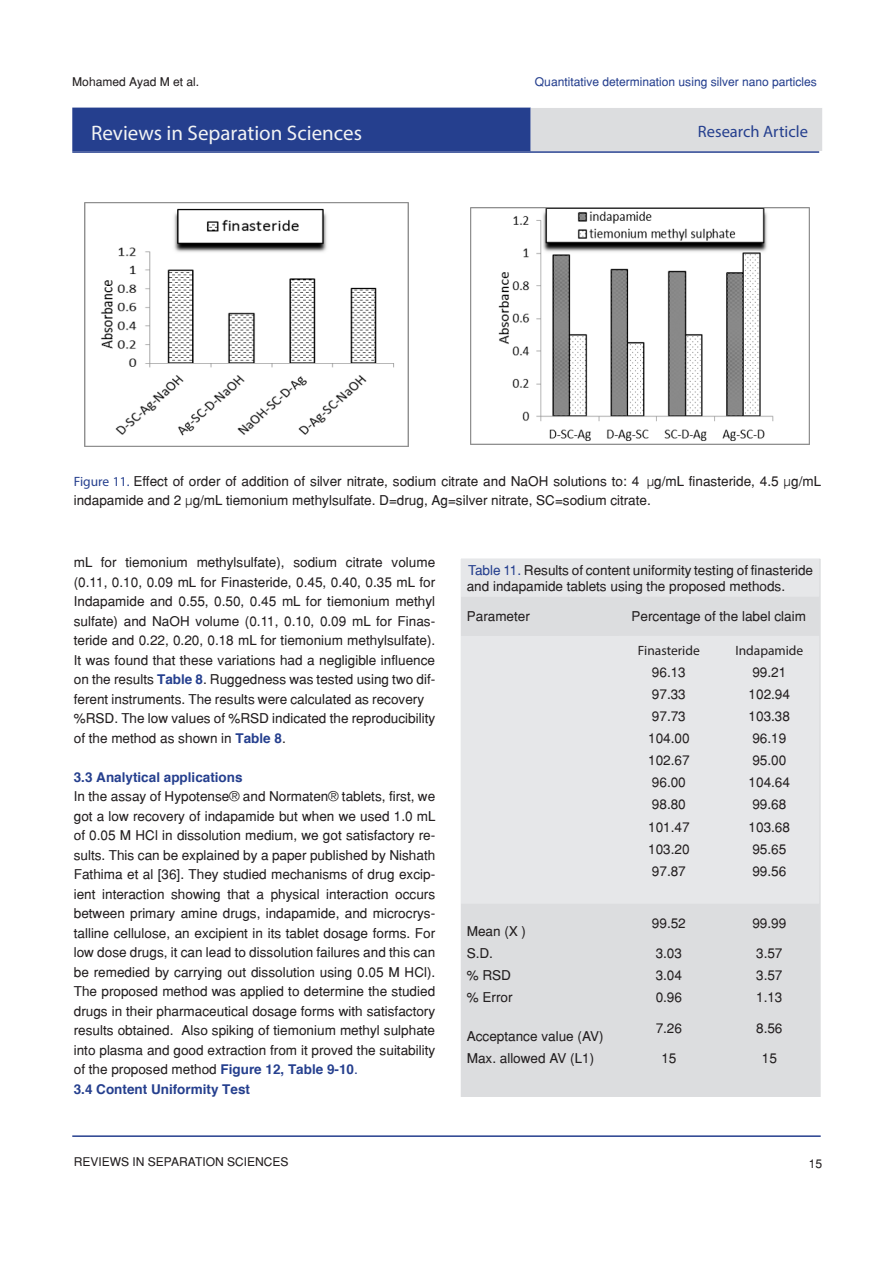
<style>
.page{position:relative;width:893px;height:1263px;background:#fff}
.page>*{position:absolute;margin:0;border:0;box-sizing:border-box;transform-origin:0 0}
.ToC2{font:21px "Myriad Pro";color:#f2f3f4}
.ToC2-2{font:16.5px "Myriad Pro";color:#253f8e}
.ToC2-3{font:13.5px/19.5px "Helvetica";color:#231f20}
.t1{font:700 13.5px "Helvetica";color:#253f8e}
.t2{font:13.5px "Myriad Pro";color:#231f20}
.t3{font:12px "Helvetica";color:#253f8e}
.ToC2-4{font:12px "Helvetica";color:#231f20}
.s1{font-family:"Myriad Pro";color:#253f8e}
.s2{font-weight:300}
.s3{font-weight:700;color:#253f8e}
.s4{color:#253f8e}
</style>
<div class="page">
<hr style="left:72px;top:1135px;width:749px;height:2px;background:#253f8e">
<div style="left:460px;top:558px;width:361px;height:540px;background:#e6e7e9"></div>
<div style="left:459px;top:557px;width:363px;height:541px;border:2px solid #fff"></div>
<img style="left:85px;top:202px;width:323px;height:244px">
<img style="left:470px;top:208px;width:340px;height:236px">
<hr style="left:72px;top:151px;width:747px;height:2px;background:#253f8e">
<div style="left:73px;top:108px;width:457px;height:43px;background:#253f8e"></div>
<div style="left:531px;top:109px;width:290px;height:41px;background:#dcdddf"></div>
<div style="left:531px;top:108px;width:291px;height:43px;border:2px solid #dcdddf"></div>
<p class="ToC2-4" style="left:72px;top:75px;width:128px">Mohamed Ayad M et al.</p>
<p class="t3" style="left:535px;top:75px;width:284px">Quantitative determination using silver nano particles</p>
<p class="ToC2" style="left:91px;top:120px;width:273px">Reviews in Separation Sciences</p>
<p class="ToC2-2" style="left:698px;top:122px;width:111px">Research Article</p>
<p class="ToC2-3" style="left:74px;top:471px;width:749px"><span class="s1">Figure 11.</span> Effect of order of addition of silver nitrate, sodium citrate and NaOH solutions to: 4µ<span class="s2">µ</span>g/mL finasteride, 4.5 <span class="s2">µ</span>g/mL indapamide and 2 <span class="s2">µ</span>g/mL tiemonium methylsulfate. D=drug, Ag=silver nitrate, SC=sodium citrate.</p>
<p class="ToC2-3" style="left:74px;top:552px;width:363px;text-align:justify">mL for tiemonium methylsulfate), sodium citrate volume (0.11, 0.10, 0.09 mL for Finasteride, 0.45, 0.40, 0.35 mL for Indapamide and 0.55, 0.50, 0.45 mL for tiemonium methyl sulfate) and NaOH volume (0.11, 0.10, 0.09 mL for Finas&shy;teride and 0.22, 0.20, 0.18 mL for tiemonium methylsulfate).<br>It was found that these variations had a negligible influence on the results <span class="s3">Table 8</span>. Ruggedness was tested using two dif&shy;ferent instruments. The results were calculated as recovery ± %RSD. The low values of %RSD indicated the reproducibility of the method as shown in <span class="s3">Table 8</span>.</p>
<p class="t1" style="left:74px;top:768px;width:170px">3.3 Analytical applications</p>
<p class="ToC2-3" style="left:74px;top:786px;width:363px;text-align:justify">In the assay of Hypotense® and Normaten® tablets, first, we got a low recovery of indapamide but when we used 1.0 mL of 0.05 M HCl in dissolution medium, we got satisfactory re&shy;sults. This can be explained by a paper published by Nishath Fathima et al [36]. They studied mechanisms of drug excip&shy;ient interaction showing that a physical interaction occurs between primary amine drugs, indapamide, and microcrys&shy;talline cellulose, an excipient in its tablet dosage forms. For low dose drugs, it can lead to dissolution failures and this can be remedied by carrying out dissolution using 0.05 M HCl).<br>The proposed method was applied to determine the studied drugs in their pharmaceutical dosage forms with satisfactory results obtained. Also spiking of tiemonium methyl sulphate into plasma and good extraction from it proved the suitability of the proposed method <span class="s3">Figure 12, Table 9-10</span><span class="s4">.</span></p>
<p class="t1" style="left:74px;top:1080px;width:178px">3.4 Content Uniformity Test</p>
<p class="ToC2-3" style="left:467px;top:562px;width:348px;line-height:16.2px"><span class="s4">Table 11.</span> Results of content uniformity testing of finasteride and indapamide tablets using the proposed methods.</p>
<p class="ToC2-3" style="left:467px;top:607px;width:65px">Parameter</p>
<p class="ToC2-3" style="left:631px;top:607px;width:176px">Percentage of the label claim</p>
<p class="t2" style="left:638px;top:642px;width:63px">Finasteride</p>
<p class="t2" style="left:735px;top:642px;width:69px">Indapamide</p>
<p class="ToC2-3" style="left:652px;top:662px;width:35px">96.13</p>
<p class="ToC2-3" style="left:752px;top:662px;width:35px">99.21</p>
<p class="ToC2-3" style="left:652px;top:684px;width:35px">97.33</p>
<p class="ToC2-3" style="left:749px;top:684px;width:43px">102.94</p>
<p class="ToC2-3" style="left:652px;top:706px;width:35px">97.73</p>
<p class="ToC2-3" style="left:749px;top:706px;width:43px">103.38</p>
<p class="ToC2-3" style="left:648px;top:728px;width:43px">104.00</p>
<p class="ToC2-3" style="left:752px;top:728px;width:35px">96.19</p>
<p class="ToC2-3" style="left:648px;top:750px;width:43px">102.67</p>
<p class="ToC2-3" style="left:752px;top:750px;width:35px">95.00</p>
<p class="ToC2-3" style="left:652px;top:773px;width:35px">96.00</p>
<p class="ToC2-3" style="left:749px;top:773px;width:43px">104.64</p>
<p class="ToC2-3" style="left:652px;top:795px;width:35px">98.80</p>
<p class="ToC2-3" style="left:752px;top:795px;width:35px">99.68</p>
<p class="ToC2-3" style="left:648px;top:817px;width:43px">101.47</p>
<p class="ToC2-3" style="left:749px;top:817px;width:43px">103.68</p>
<p class="ToC2-3" style="left:648px;top:839px;width:43px">103.20</p>
<p class="ToC2-3" style="left:752px;top:839px;width:35px">95.65</p>
<p class="ToC2-3" style="left:652px;top:861px;width:35px">97.87</p>
<p class="ToC2-3" style="left:752px;top:861px;width:35px">99.56</p>
<p class="ToC2-3" style="left:467px;top:921px;width:61px">Mean (X )</p>
<p class="ToC2-3" style="left:652px;top:913px;width:35px">99.52</p>
<p class="ToC2-3" style="left:752px;top:913px;width:35px">99.99</p>
<p class="ToC2-3" style="left:467px;top:943px;width:28px">S.D.</p>
<p class="ToC2-3" style="left:656px;top:943px;width:28px">3.03</p>
<p class="ToC2-3" style="left:756px;top:943px;width:28px">3.57</p>
<p class="ToC2-3" style="left:467px;top:966px;width:46px">% RSD</p>
<p class="ToC2-3" style="left:656px;top:966px;width:28px">3.04</p>
<p class="ToC2-3" style="left:756px;top:966px;width:28px">3.57</p>
<p class="ToC2-3" style="left:467px;top:988px;width:47px">% Error</p>
<p class="ToC2-3" style="left:656px;top:988px;width:28px">0.96</p>
<p class="ToC2-3" style="left:756px;top:988px;width:28px">1.13</p>
<p class="ToC2-3" style="left:467px;top:1026px;width:138px">Acceptance value (AV)</p>
<p class="ToC2-3" style="left:656px;top:1018px;width:28px">7.26</p>
<p class="ToC2-3" style="left:756px;top:1018px;width:28px">8.56</p>
<p class="ToC2-3" style="left:467px;top:1048px;width:129px">Max. allowed AV (L1)</p>
<p class="ToC2-3" style="left:661px;top:1048px;width:17px">15</p>
<p class="ToC2-3" style="left:762px;top:1048px;width:17px">15</p>
<p class="ToC2-4" style="left:74px;top:1154px;width:216px">REVIEWS IN SEPARATION SCIENCES</p>
<p class="ToC2-4" style="left:809px;top:1157px;width:15px">15</p>
</div>
